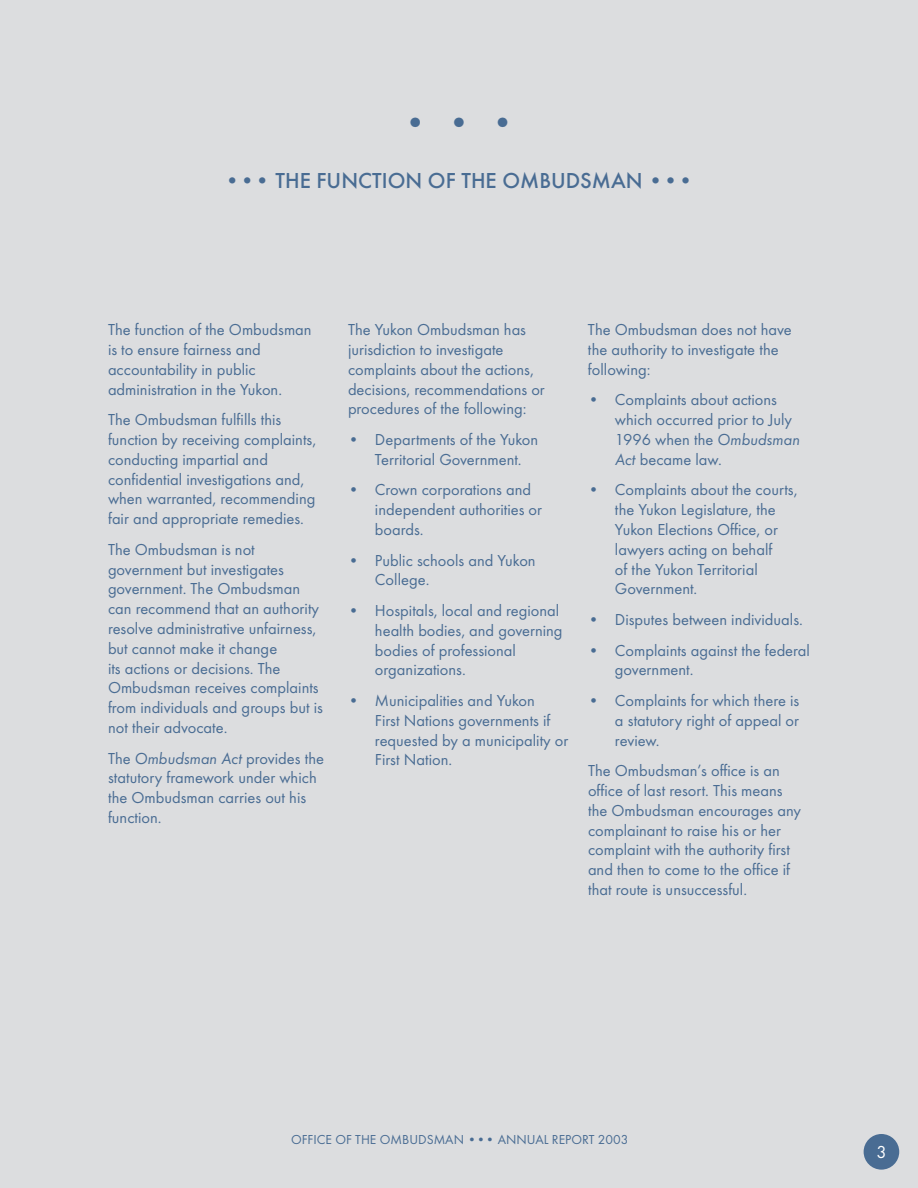
<style>
.page{position:relative;width:918px;height:1188px;background:#dcdddf}
.page>*{position:absolute;margin:0;border:0;box-sizing:border-box;transform-origin:0 0}
.t1{font:700 34.5px "Futura T";color:#496c93}
.t2{font:500 22.5px "Futura T";color:#496c93}
.t3{font:18px "Futura T";color:#fff}
.t4{font:16.5px/19.8px "Futura T";color:#496c93}
.t5{font:13.5px "Futura T";color:#496c93}
.s1{font-style:italic}
</style>
<div class="page">
<div style="left:864px;top:1134px;width:35px;height:36px;background:#496c93;border-radius:50%"></div>
<h1 class="t1" style="left:404px;top:102px;width:112px">•••</h1>
<h2 class="t2" style="left:225px;top:167px;width:470px">••• THE FUNCTION OF THE OMBUDSMAN •••</h2>
<p class="t4" style="left:108px;top:320px;width:205px">The function of the Ombudsman is to ensure fairness and accountability in public administration in the Yukon.</p>
<p class="t4" style="left:108px;top:410px;width:210px">The Ombudsman fulfills this function by receiving complaints, conducting impartial and confidential investigations and, when warranted, recommending fair and appropriate remedies.</p>
<p class="t4" style="left:108px;top:539px;width:216px">The Ombudsman is not government but investigates government. The Ombudsman can recommend that an authority resolve administrative unfairness, but cannot make it change<br>its actions or decisions. The<br>Ombudsman receives complaints from individuals and groups but is not their advocate.</p>
<p class="t4" style="left:108px;top:748px;width:218px">The <span class="s1">Ombudsman Act</span> provides the statutory framework under which the Ombudsman carries out his function.</p>
<p class="t4" style="left:348px;top:320px;width:198px">The Yukon Ombudsman has jurisdiction to investigate complaints about the actions, decisions, recommendations or procedures of the following:</p>
<p class="t4" style="left:375px;top:429px;width:165px;text-indent:-27px">• Departments of the Yukon<br>Territorial Government.</p>
<p class="t4" style="left:375px;top:480px;width:169px;text-indent:-27px">• Crown corporations and independent authorities or boards.</p>
<p class="t4" style="left:375px;top:550px;width:162px;text-indent:-27px">• Public schools and Yukon<br>College.</p>
<p class="t4" style="left:375px;top:600px;width:189px;text-indent:-27px">• Hospitals, local and regional health bodies, and governing bodies of professional organizations.</p>
<p class="t4" style="left:375px;top:690px;width:195px;text-indent:-27px">• Municipalities and Yukon<br>First Nations governments if requested by a municipality or<br>First Nation.</p>
<p class="t4" style="left:588px;top:320px;width:205px">The Ombudsman does not have the authority to investigate the following:</p>
<p class="t4" style="left:615px;top:390px;width:187px;text-indent:-27px">• Complaints about actions which occurred prior to July<br>1996 when the <span class="s1">Ombudsman<br>Act</span> became law.</p>
<p class="t4" style="left:615px;top:480px;width:184px;text-indent:-27px">• Complaints about the courts, the Yukon Legislature, the<br>Yukon Elections Office, or lawyers acting on behalf<br>of the Yukon Territorial<br>Government.</p>
<p class="t4" style="left:588px;top:609px;width:216px">• Disputes between individuals.</p>
<p class="t4" style="left:615px;top:640px;width:196px;text-indent:-27px">• Complaints against the federal government.</p>
<p class="t4" style="left:615px;top:690px;width:186px;text-align:justify;text-indent:-27px">• Complaints for which there is a statutory right of appeal or review.</p>
<p class="t4" style="left:588px;top:761px;width:215px">The Ombudsman’s office is an office of last resort. This means the Ombudsman encourages any complainant to raise his or her complaint with the authority first and then to come to the office if that route is unsuccessful.</p>
<p class="t5" style="left:291px;top:1132px;width:339px">OFFICE OF THE OMBUDSMAN ••• ANNUAL REPORT 2003</p>
<p class="t3" style="left:877px;top:1142px;width:12px">3</p>
</div>
